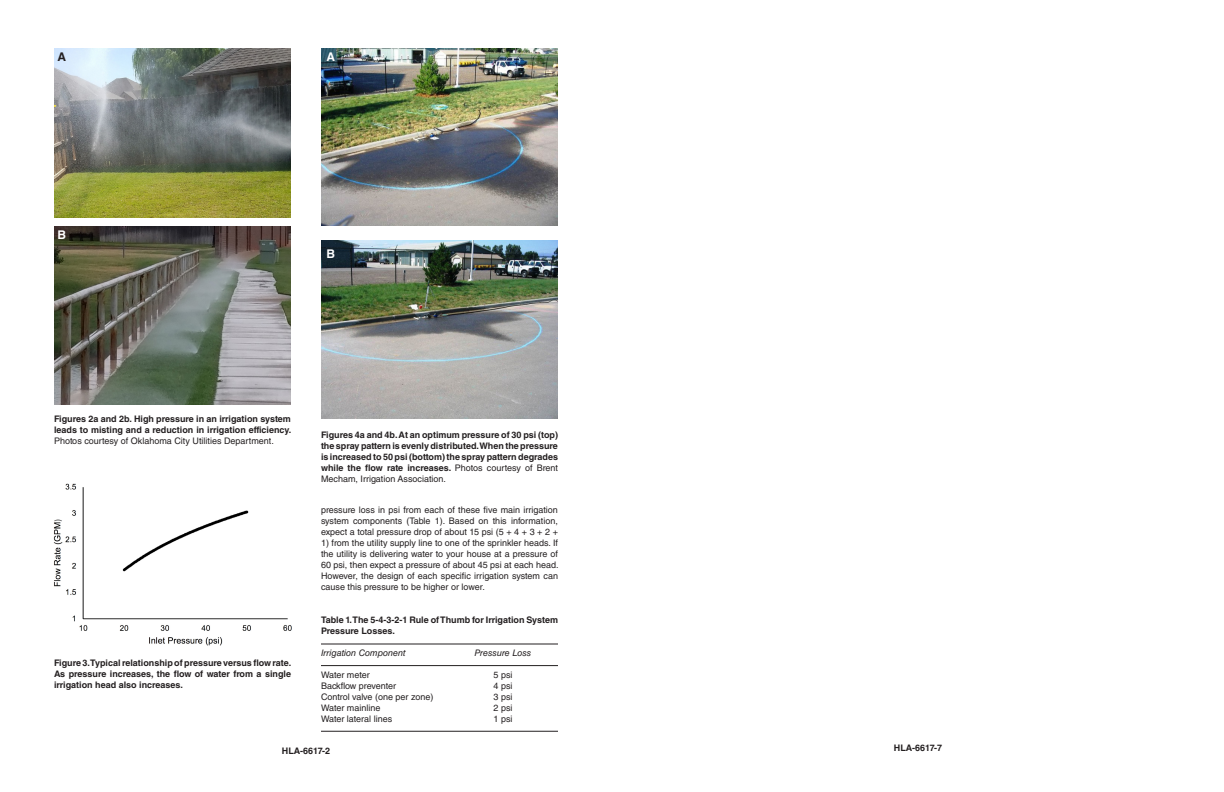
<style>
.page{position:relative;width:1224px;height:792px;background:#fff}
.page>*{position:absolute;margin:0;border:0;box-sizing:border-box;transform-origin:0 0}
.Subhead_1{font:700 12px "Helvetica LT Std";color:#fff}
.Subhead_1-2{font:700 12px "Helvetica LT Std";color:#231f20}
.Body_Text{font:700 9px/11px "Helvetica LT Std";color:#231f20;text-align:justify}
.Body_Text-2{font:9px/11px "Helvetica LT Std";color:#231f20;text-align:justify}
.Body_Text-3{font:italic 9px "Helvetica LT Std";color:#231f20}
.s1{font-weight:400}
</style>
<div class="page">
<img style="left:54px;top:227px;width:237px;height:177px">
<img style="left:54px;top:48px;width:237px;height:170px">
<img style="left:53px;top:483px;width:239px;height:163px">
<img style="left:321px;top:48px;width:237px;height:178px">
<img style="left:321px;top:240px;width:237px;height:178px">
<hr style="left:321px;top:644px;width:237px;height:1px;background:#231f20">
<hr style="left:321px;top:665px;width:237px;height:1px;background:#231f20">
<hr style="left:321px;top:731px;width:237px;height:1px;background:#231f20">
<p class="Subhead_1-2" style="left:58px;top:50px;width:10px">A</p>
<p class="Subhead_1" style="left:326px;top:50px;width:10px">A</p>
<p class="Subhead_1" style="left:58px;top:227px;width:10px">B</p>
<p class="Subhead_1" style="left:326px;top:247px;width:10px">B</p>
<p class="Body_Text" style="left:54px;top:413px;width:239px">Figures 2a and 2b. High pressure in an irrigation system leads to misting and a reduction in irrigation efficiency.<br><span class="s1">Photos courtesy of Oklahoma City Utilities Department.</span></p>
<p class="Body_Text" style="left:54px;top:657px;width:239px">Figure 3. Typical relationship of pressure versus flow rate.<br>As pressure increases, the flow of water from a single irrigation head also increases.</p>
<p class="Body_Text" style="left:321px;top:429px;width:239px">Figures 4a and 4b. At an optimum pressure of 30 psi (top) the spray pattern is evenly distributed. When the pressure is increased to 50 psi (bottom) the spray pattern degrades while the flow rate increases. <span class="s1">Photos courtesy of Brent Mecham, Irrigation Association.</span></p>
<p class="Body_Text-2" style="left:321px;top:505px;width:239px">pressure loss in psi from each of these five main irrigation system components (Table 1). Based on this information, expect a total pressure drop of about 15 psi (5 + 4 + 3 + 2 +</p>
<p class="Body_Text-2" style="left:321px;top:538px;width:239px">1) from the utility supply line to one of the sprinkler heads. If the utility is delivering water to your house at a pressure of 60 psi, then expect a pressure of about 45 psi at each head.<br>However, the design of each specific irrigation system can cause this pressure to be higher or lower.</p>
<p class="Body_Text" style="left:321px;top:615px;width:239px">Table 1. The 5-4-3-2-1 Rule of Thumb for Irrigation System<br>Pressure Losses.</p>
<p class="Body_Text-3" style="left:321px;top:648px;width:86px">Irrigation Component</p>
<p class="Body_Text-3" style="left:475px;top:648px;width:58px">Pressure Loss</p>
<p class="Body_Text-2" style="left:321px;top:670px;width:50px">Water meter</p>
<p class="Body_Text-2" style="left:493px;top:670px;width:21px">5 psi</p>
<p class="Body_Text-2" style="left:321px;top:681px;width:77px">Backflow preventer</p>
<p class="Body_Text-2" style="left:493px;top:681px;width:21px">4 psi</p>
<p class="Body_Text-2" style="left:321px;top:692px;width:114px">Control valve (one per zone)</p>
<p class="Body_Text-2" style="left:493px;top:692px;width:21px">3 psi</p>
<p class="Body_Text-2" style="left:321px;top:703px;width:61px">Water mainline</p>
<p class="Body_Text-2" style="left:493px;top:703px;width:21px">2 psi</p>
<p class="Body_Text-2" style="left:321px;top:714px;width:73px">Water lateral lines</p>
<p class="Body_Text-2" style="left:493px;top:714px;width:21px">1 psi</p>
<p class="Body_Text" style="left:282px;top:745px;width:50px">HLA-6617-2</p>
<p class="Body_Text" style="left:894px;top:742px;width:50px">HLA-6617-7</p>
</div>
